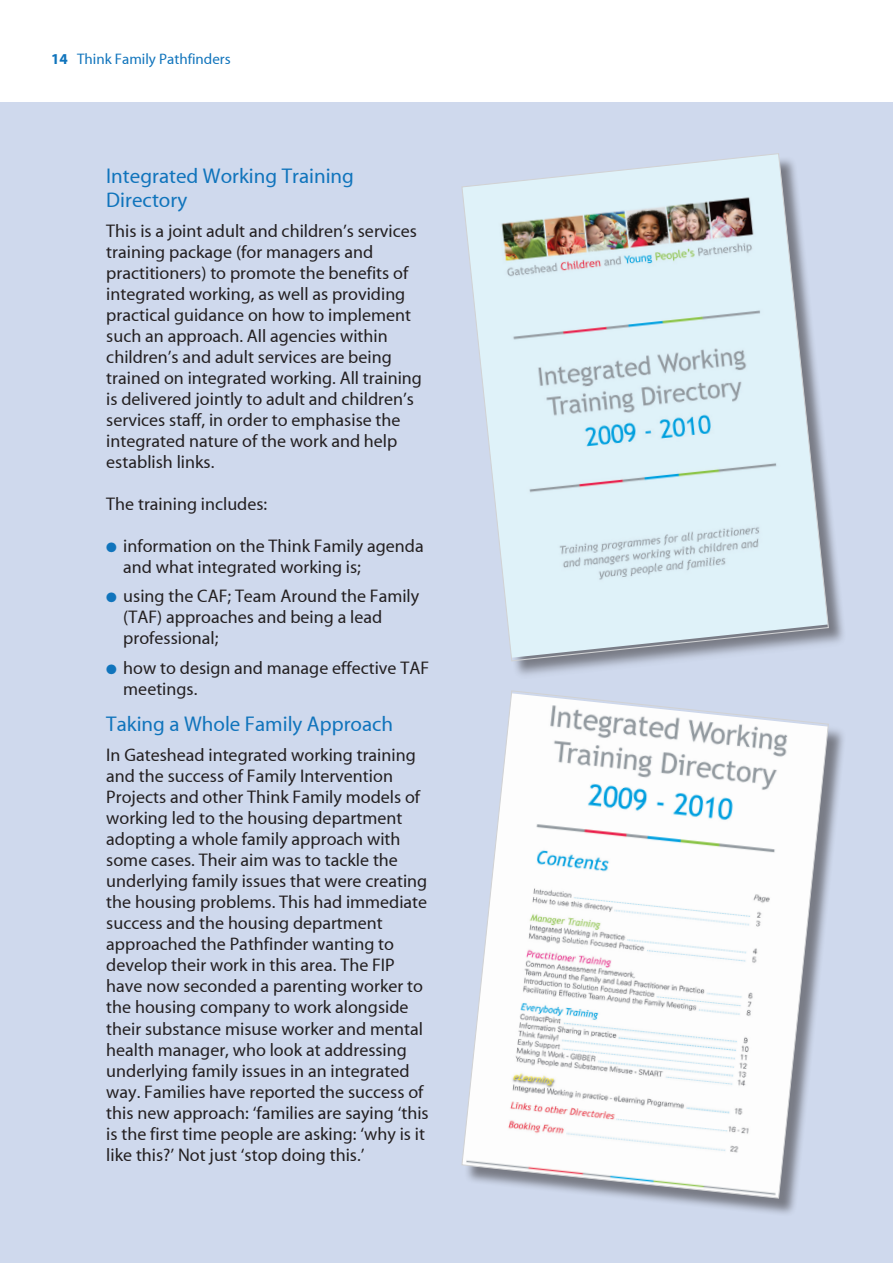
<style>
.page{position:relative;width:893px;height:1263px;background:#fff}
.page>*{position:absolute;margin:0;border:0;box-sizing:border-box;transform-origin:0 0}
.t1{font:21px/24px "Myriad MM";color:#1074bc}
.t2{font:18px/21px "Myriad MM";color:#231f20}
.t3{font:15px "Myriad MM";color:#1074bc}
.s1{font-family:"Myriad MM Bold"}
.s2{color:#1074bc}
</style>
<div class="page">
<div style="left:0;top:102px;width:893px;height:1161px;background:#cfd9ed"></div>
<div style="left:464px;top:155px;width:382px;height:524px;background:#231f20;opacity:.5"></div>
<svg style="left:461px;top:153px;width:368px;height:509px"></svg>
<div style="left:464px;top:692px;width:382px;height:524px;background:#231f20;opacity:.5"></div>
<svg style="left:461px;top:690px;width:368px;height:509px"></svg>
<p class="t3" style="left:51px;top:51px;width:181px"><span class="s1">14</span> Think Family Pathfinders</p>
<p class="t1" style="left:106px;top:164px;width:249px">Integrated Working Training<br>Directory</p>
<p class="t2" style="left:106px;top:221px;width:317px">This is a joint adult and children’s services training package (for managers and practitioners) to promote the benefits of integrated working, as well as providing practical guidance on how to implement such an approach. All agencies within children’s and adult services are being trained on integrated working. All training is delivered jointly to adult and children’s services staff, in order to emphasise the integrated nature of the work and help establish links.</p>
<p class="t2" style="left:106px;top:494px;width:162px">The training includes:</p>
<p class="t2" style="left:123px;top:536px;width:302px;text-indent:-17px"><span class="s2">●</span> information on the Think Family agenda and what integrated working is;</p>
<p class="t2" style="left:123px;top:586px;width:297px;text-indent:-17px"><span class="s2">●</span> using the CAF; Team Around the Family (TAF) approaches and being a lead professional;</p>
<p class="t2" style="left:123px;top:658px;width:307px;text-indent:-17px"><span class="s2">●</span> how to design and manage effective TAF meetings.</p>
<p class="t1" style="left:106px;top:713px;width:288px">Taking a Whole Family Approach</p>
<p class="t2" style="left:106px;top:746px;width:324px">In Gateshead integrated working training and the success of Family Intervention Projects and other Think Family models of working led to the housing department adopting a whole family approach with some cases. Their aim was to tackle the underlying family issues that were creating the housing problems. This had immediate success and the housing department approached the Pathfinder wanting to develop their work in this area. The FIP have now seconded a parenting worker to the housing company to work alongside their substance misuse worker and mental health manager, who look at addressing underlying family issues in an integrated way. Families have reported the success of this new approach: ‘families are saying ‘this is the first time people are asking: ‘why is it like this?’ Not just ‘stop doing this.’</p>
</div>
